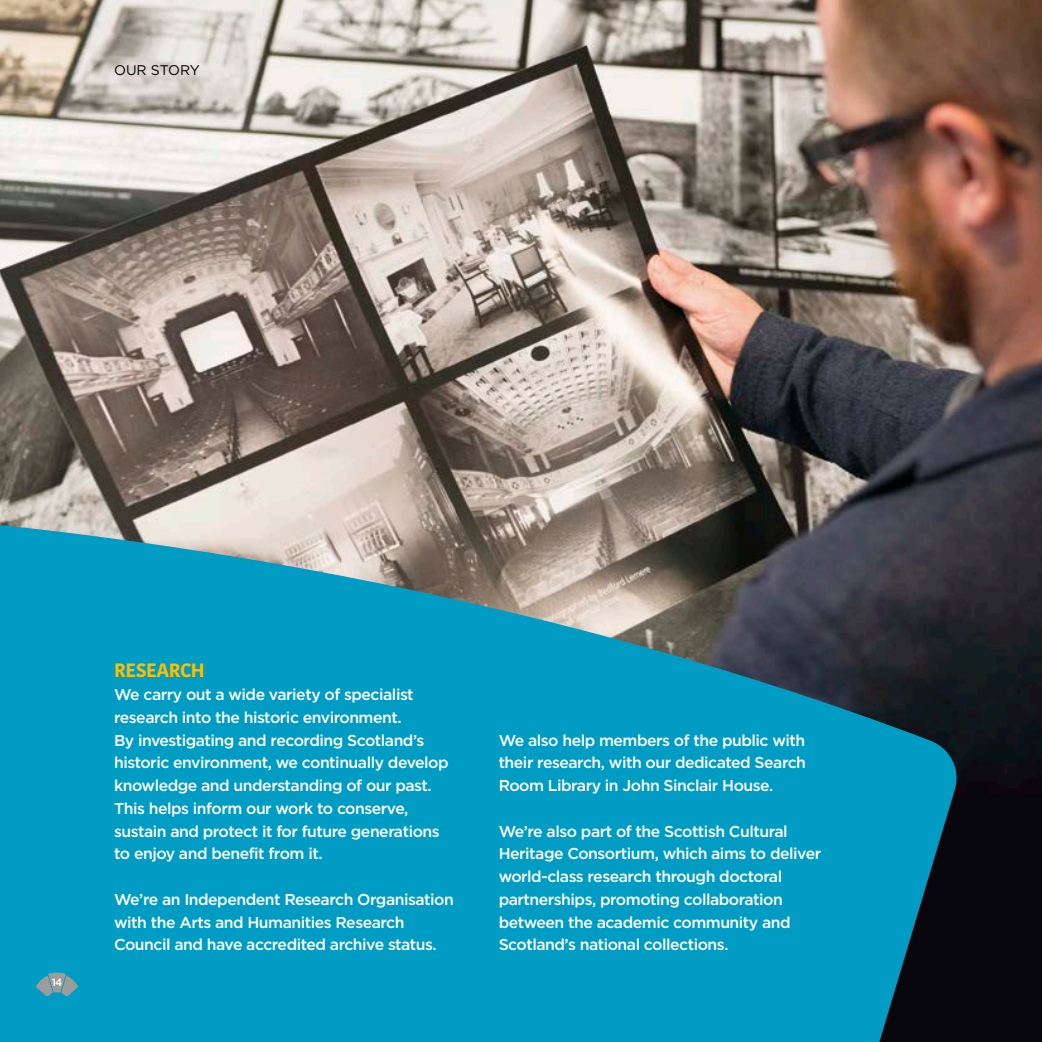
<style>
.page{position:relative;width:1042px;height:1042px;background:#fff}
.page>*{position:absolute;margin:0;border:0;box-sizing:border-box;transform-origin:0 0}
.Subhead_CAPS{font:700 19.25px "Kohinoor Bangla";letter-spacing:-.03em;color:#fcbe00}
.HES_Body{font:500 15.75px/22.8px "Gotham HTF";letter-spacing:-.03em;color:#fff}
.t1{font:14px "Gotham HTF";letter-spacing:-.01em;color:#000}
.t2{font:500 10.5px "Gotham HTF";color:#fff}
</style>
<div class="page">
<img style="left:0;top:0;width:1042px;height:1042px">
<svg style="left:0;top:502px;width:961px;height:540px;background:#188eac"></svg>
<svg style="left:36px;top:972px;width:42px;height:24px"></svg>
<p class="t1" style="left:114px;top:62px;width:87px">OUR STORY</p>
<p class="t2" style="left:52px;top:976px;width:12px">14</p>
<p class="Subhead_CAPS" style="left:114px;top:654px;width:92px">RESEARCH</p>
<p class="HES_Body" style="left:114px;top:683px;width:336px">We carry out a wide variety of specialist research into the historic environment.<br>By investigating and recording Scotland’s historic environment, we continually develop knowledge and understanding of our past.<br>This helps inform our work to conserve, sustain and protect it for future generations to enjoy and benefit from it.</p>
<p class="HES_Body" style="left:114px;top:887px;width:341px">We’re an Independent Research Organisation with the Arts and Humanities Research<br>Council and have accredited archive status.</p>
<p class="HES_Body" style="left:499px;top:728px;width:309px;text-align:justify">We also help members of the public with their research, with our dedicated Search Room Library in John Sinclair House.</p>
<p class="HES_Body" style="left:499px;top:819px;width:324px">We’re also part of the Scottish Cultural Heritage Consortium, which aims to deliver world-class research through doctoral partnerships, promoting collaboration between the academic community and Scotland’s national collections.</p>
</div>
